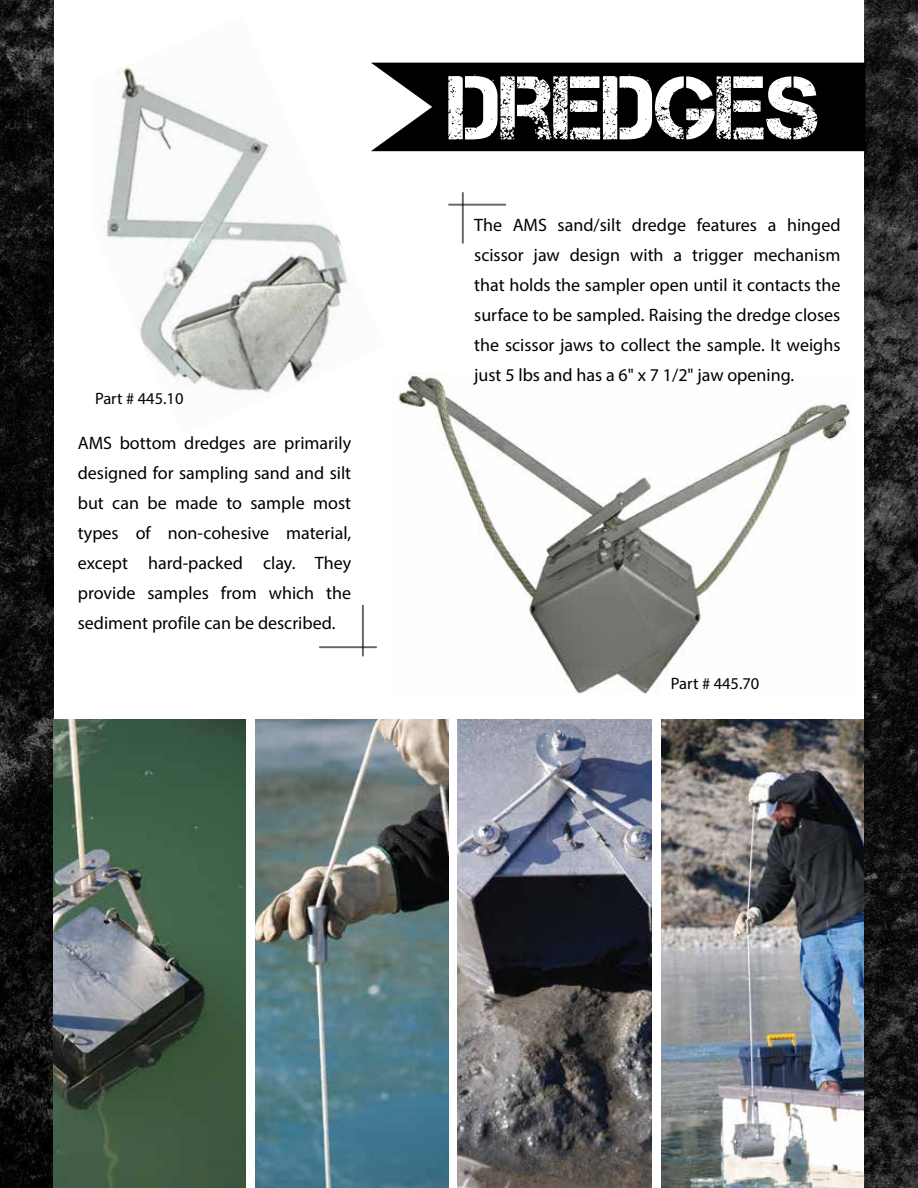
<style>
.page{position:relative;width:918px;height:1188px;background:#fff}
.page>*{position:absolute;margin:0;border:0;box-sizing:border-box;transform-origin:0 0}
.t1{font:90px "Captureit";color:#fff}
.t2{font:18px/30px "Myriad Pro";color:#000;text-align:justify}
.t3{font:16.5px "Myriad Pro";color:#000}
</style>
<div class="page">
<img style="left:0;top:0;width:918px;height:1188px">
<div style="left:54px;top:0;width:810px;height:1188px;background:#fff"></div>
<img style="left:104px;top:62px;width:282px;height:331px">
<img style="left:458px;top:719px;width:193px;height:469px">
<img style="left:661px;top:719px;width:203px;height:469px">
<img style="left:53px;top:719px;width:192px;height:469px">
<img style="left:255px;top:719px;width:193px;height:469px">
<hr style="left:319px;top:646px;width:58px;height:2px;background:#000">
<hr style="left:362px;top:605px;width:2px;height:51px;background:#000">
<img style="left:397px;top:373px;width:454px;height:322px">
<hr style="left:448px;top:204px;width:58px;height:2px;background:#000">
<hr style="left:462px;top:192px;width:2px;height:52px;background:#000">
<div style="left:371px;top:63px;width:495px;height:88px;background:#000"></div>
<p class="t3" style="left:95px;top:388px;width:90px">Part # 445.10</p>
<p class="t2" style="left:78px;top:428px;width:275px">AMS bottom dredges are primarily designed for sampling sand and silt but can be made to sample most types of non-cohesive material, except hard-packed clay. They provide samples from which the sediment profile can be described.</p>
<h1 class="t1" style="left:448px;top:58px;width:373px">DREDGES</h1>
<p class="t2" style="left:474px;top:210px;width:368px">The AMS sand/silt dredge features a hinged scissor jaw design with a trigger mechanism that holds the sampler open until it contacts the surface to be sampled. Raising the dredge closes the scissor jaws to collect the sample. It weighs just 5 lbs and has a 6" x 7 1/2" jaw opening.</p>
<p class="t3" style="left:671px;top:673px;width:90px">Part # 445.70</p>
</div>
